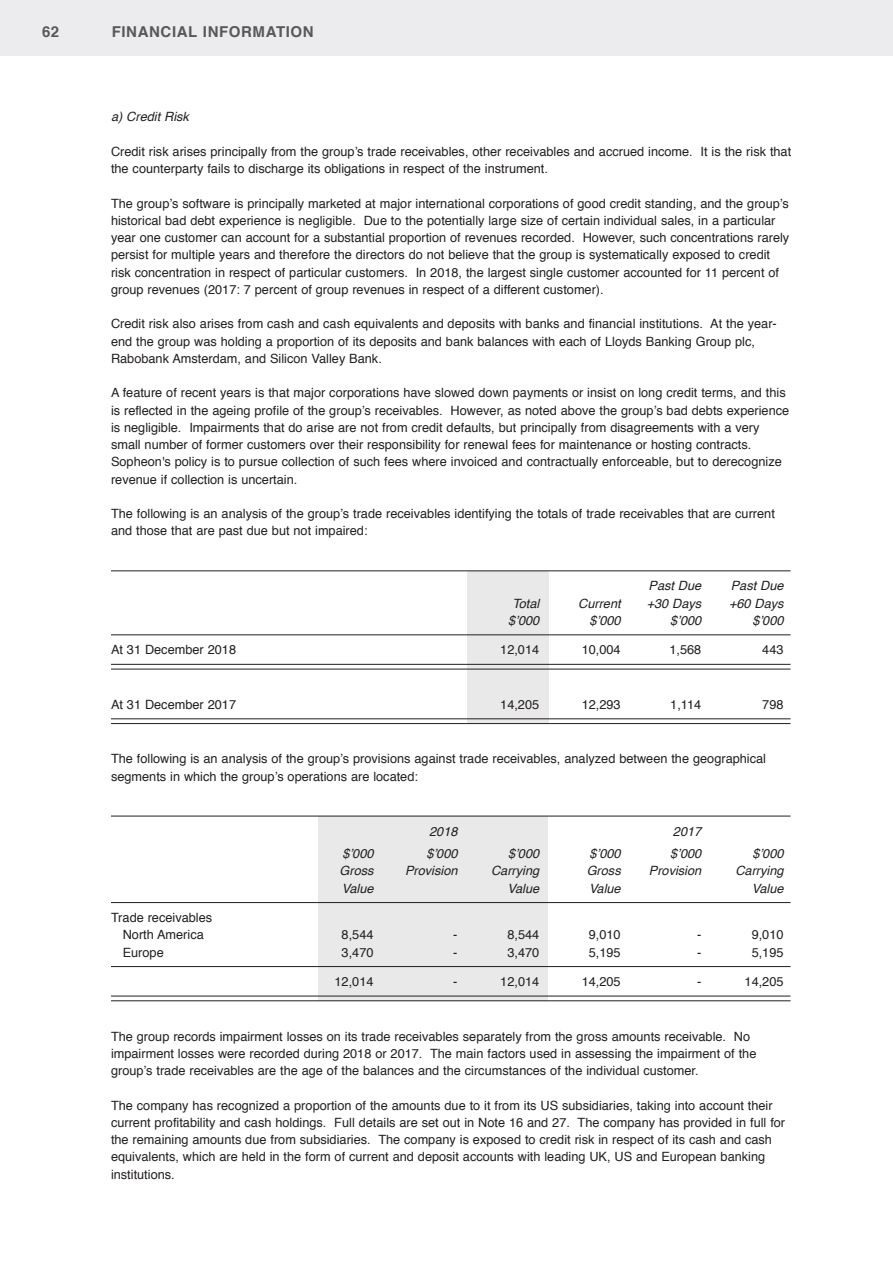
<style>
.page{position:relative;width:893px;height:1263px;background:#fff}
.page>*{position:absolute;margin:0;border:0;box-sizing:border-box;transform-origin:0 0}
.t1{font:700 15px "Helvetica";letter-spacing:.04em;color:#57585a}
.t2{font:12.75px/17.2px "Helvetica";color:#231f20}
.t3{font:italic 12.75px "Helvetica";color:#231f20}
</style>
<div class="page">
<div style="left:0;top:0;width:893px;height:56px;background:#ececee"></div>
<hr style="left:111px;top:570px;width:680px;height:1px;background:#231f20">
<hr style="left:111px;top:634px;width:680px;height:1px;background:#231f20">
<hr style="left:111px;top:664px;width:680px;height:1px;background:#231f20">
<hr style="left:111px;top:669px;width:680px;height:1px;background:#231f20">
<hr style="left:111px;top:718px;width:680px;height:1px;background:#231f20">
<hr style="left:111px;top:723px;width:680px;height:1px;background:#231f20">
<hr style="left:111px;top:816px;width:680px;height:1px;background:#231f20">
<hr style="left:111px;top:902px;width:680px;height:1px;background:#231f20">
<hr style="left:111px;top:966px;width:680px;height:1px;background:#231f20">
<hr style="left:111px;top:996px;width:680px;height:1px;background:#231f20">
<hr style="left:111px;top:1000px;width:680px;height:1px;background:#231f20">
<div style="left:467px;top:572px;width:81px;height:151px;background:#e9e9e9"></div>
<div style="left:318px;top:816px;width:230px;height:184px;background:#e9e9e9"></div>
<p class="t1" style="left:42px;top:19px;width:19px">62</p>
<p class="t1" style="left:112px;top:19px;width:203px">FINANCIAL INFORMATION</p>
<p class="t3" style="left:111px;top:107px;width:79px">a) Credit Risk</p>
<p class="t2" style="left:111px;top:143px;width:682px">Credit risk arises principally from the group’s trade receivables, other receivables and accrued income. It is the risk that the counterparty fails to discharge its obligations in respect of the instrument.</p>
<p class="t2" style="left:111px;top:195px;width:680px">The group’s software is principally marketed at major international corporations of good credit standing, and the group’s historical bad debt experience is negligible. Due to the potentially large size of certain individual sales, in a particular year one customer can account for a substantial proportion of revenues recorded. However, such concentrations rarely persist for multiple years and therefore the directors do not believe that the group is systematically exposed to credit risk concentration in respect of particular customers. In 2018, the largest single customer accounted for 11 percent of group revenues (2017: 7 percent of group revenues in respect of a different customer).</p>
<p class="t2" style="left:111px;top:316px;width:667px">Credit risk also arises from cash and cash equivalents and deposits with banks and financial institutions. At the year&shy;end the group was holding a proportion of its deposits and bank balances with each of Lloyds Banking Group plc,<br>Rabobank Amsterdam, and Silicon Valley Bank.</p>
<p class="t2" style="left:111px;top:385px;width:680px">A feature of recent years is that major corporations have slowed down payments or insist on long credit terms, and this is reflected in the ageing profile of the group’s receivables. However, as noted above the group’s bad debts experience is negligible. Impairments that do arise are not from credit defaults, but principally from disagreements with a very small number of former customers over their responsibility for renewal fees for maintenance or hosting contracts.<br>Sopheon's policy is to pursue collection of such fees where invoiced and contractually enforceable, but to derecognize revenue if collection is uncertain.</p>
<p class="t2" style="left:111px;top:505px;width:665px">The following is an analysis of the group’s trade receivables identifying the totals of trade receivables that are current and those that are past due but not impaired:</p>
<p class="t3" style="left:648px;top:576px;width:54px">Past Due</p>
<p class="t3" style="left:731px;top:576px;width:54px">Past Due</p>
<p class="t3" style="left:512px;top:593px;width:28px">Total</p>
<p class="t3" style="left:578px;top:593px;width:44px">Current</p>
<p class="t3" style="left:647px;top:593px;width:56px">+30 Days</p>
<p class="t3" style="left:729px;top:593px;width:56px">+60 Days</p>
<p class="t3" style="left:508px;top:610px;width:33px">$’000</p>
<p class="t3" style="left:589px;top:610px;width:33px">$’000</p>
<p class="t3" style="left:670px;top:610px;width:33px">$’000</p>
<p class="t3" style="left:752px;top:610px;width:33px">$’000</p>
<p class="t2" style="left:111px;top:642px;width:127px">At 31 December 2018</p>
<p class="t2" style="left:500px;top:642px;width:40px">12,014</p>
<p class="t2" style="left:582px;top:642px;width:40px">10,004</p>
<p class="t2" style="left:669px;top:642px;width:33px">1,568</p>
<p class="t2" style="left:762px;top:642px;width:23px">443</p>
<p class="t2" style="left:111px;top:696px;width:127px">At 31 December 2017</p>
<p class="t2" style="left:500px;top:696px;width:40px">14,205</p>
<p class="t2" style="left:582px;top:696px;width:40px">12,293</p>
<p class="t2" style="left:670px;top:696px;width:32px">1,114</p>
<p class="t2" style="left:762px;top:696px;width:23px">798</p>
<p class="t2" style="left:111px;top:751px;width:656px">The following is an analysis of the group’s provisions against trade receivables, analyzed between the geographical segments in which the group’s operations are located:</p>
<p class="t3" style="left:429px;top:821px;width:30px">2018</p>
<p class="t3" style="left:673px;top:821px;width:30px">2017</p>
<p class="t3" style="left:342px;top:843px;width:33px">$’000</p>
<p class="t3" style="left:426px;top:843px;width:33px">$’000</p>
<p class="t3" style="left:508px;top:843px;width:33px">$’000</p>
<p class="t3" style="left:589px;top:843px;width:33px">$’000</p>
<p class="t3" style="left:670px;top:843px;width:33px">$’000</p>
<p class="t3" style="left:752px;top:843px;width:33px">$’000</p>
<p class="t3" style="left:340px;top:861px;width:36px">Gross</p>
<p class="t3" style="left:405px;top:861px;width:54px">Provision</p>
<p class="t3" style="left:491px;top:861px;width:50px">Carrying</p>
<p class="t3" style="left:587px;top:861px;width:36px">Gross</p>
<p class="t3" style="left:649px;top:861px;width:54px">Provision</p>
<p class="t3" style="left:735px;top:861px;width:50px">Carrying</p>
<p class="t3" style="left:342px;top:878px;width:33px">Value</p>
<p class="t3" style="left:508px;top:878px;width:33px">Value</p>
<p class="t3" style="left:589px;top:878px;width:33px">Value</p>
<p class="t3" style="left:752px;top:878px;width:33px">Value</p>
<p class="t2" style="left:111px;top:909px;width:103px">Trade receivables</p>
<p class="t2" style="left:123px;top:927px;width:83px">North America</p>
<p class="t2" style="left:342px;top:927px;width:33px">8,544</p>
<p class="t2" style="left:453px;top:927px;width:6px">-</p>
<p class="t2" style="left:507px;top:927px;width:33px">8,544</p>
<p class="t2" style="left:589px;top:927px;width:33px">9,010</p>
<p class="t2" style="left:697px;top:927px;width:6px">-</p>
<p class="t2" style="left:752px;top:927px;width:33px">9,010</p>
<p class="t2" style="left:123px;top:944px;width:43px">Europe</p>
<p class="t2" style="left:342px;top:944px;width:33px">3,470</p>
<p class="t2" style="left:453px;top:944px;width:6px">-</p>
<p class="t2" style="left:507px;top:944px;width:33px">3,470</p>
<p class="t2" style="left:589px;top:944px;width:33px">5,195</p>
<p class="t2" style="left:697px;top:944px;width:6px">-</p>
<p class="t2" style="left:752px;top:944px;width:33px">5,195</p>
<p class="t2" style="left:335px;top:973px;width:40px">12,014</p>
<p class="t2" style="left:453px;top:973px;width:6px">-</p>
<p class="t2" style="left:500px;top:973px;width:40px">12,014</p>
<p class="t2" style="left:582px;top:973px;width:40px">14,205</p>
<p class="t2" style="left:697px;top:973px;width:6px">-</p>
<p class="t2" style="left:745px;top:973px;width:40px">14,205</p>
<p class="t2" style="left:111px;top:1028px;width:647px">The group records impairment losses on its trade receivables separately from the gross amounts receivable. No impairment losses were recorded during 2018 or 2017. The main factors used in assessing the impairment of the group’s trade receivables are the age of the balances and the circumstances of the individual customer.</p>
<p class="t2" style="left:111px;top:1097px;width:676px">The company has recognized a proportion of the amounts due to it from its US subsidiaries, taking into account their current profitability and cash holdings. Full details are set out in Note 16 and 27. The company has provided in full for the remaining amounts due from subsidiaries. The company is exposed to credit risk in respect of its cash and cash equivalents, which are held in the form of current and deposit accounts with leading UK, US and European banking institutions.</p>
</div>
